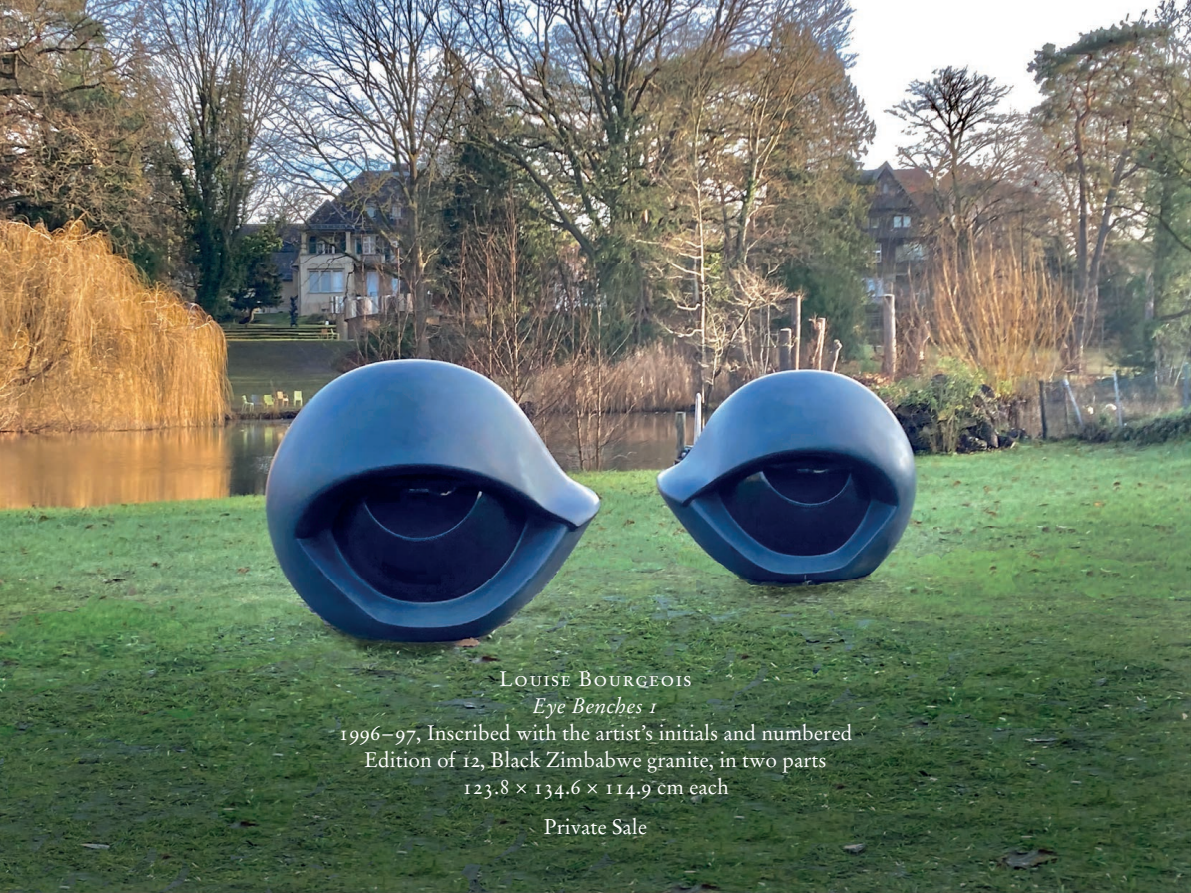
<style>
.page{position:relative;width:1191px;height:893px;background:#fff}
.page>*{position:absolute;margin:0;border:0;box-sizing:border-box;transform-origin:0 0}
.t1{font:21px/27px "Stempel Garamond";color:#fff;text-align:center}
.t2{font:21px "Stempel Garamond Roman SC";color:#fff}
.t3{font:21px "Stempel Garamond Roman SC";letter-spacing:.05em;color:#fff}
.s1{font-style:italic}
.s2{font-family:"Stempel Garamond Italic Os F"}
.s3{font-family:"Stempel Garamond Roman SC"}
.s4{font-family:"Stempel Garamond"}
</style>
<div class="page">
<img style="left:0;top:0;width:1190px;height:892px">
<p class="t3" style="left:499px;top:666px;width:194px">Louise Bourgeois</p>
<p class="t1" style="left:338px;top:692px;width:515px"><span class="s1">Eye Benches</span> <span class="s2">1<br></span><span class="s3">1996–97</span>, Inscribed with the artist’s initials and numbered<br>Edition of <span class="s3">12</span>, Black Zimbabwe granite, in two parts</p>
<p class="t2" style="left:462px;top:774px;width:268px">123.8 × 134.6 × 114.9 <span class="s4">cm each</span></p>
<p class="t1" style="left:544px;top:814px;width:105px">Private Sale</p>
</div>
